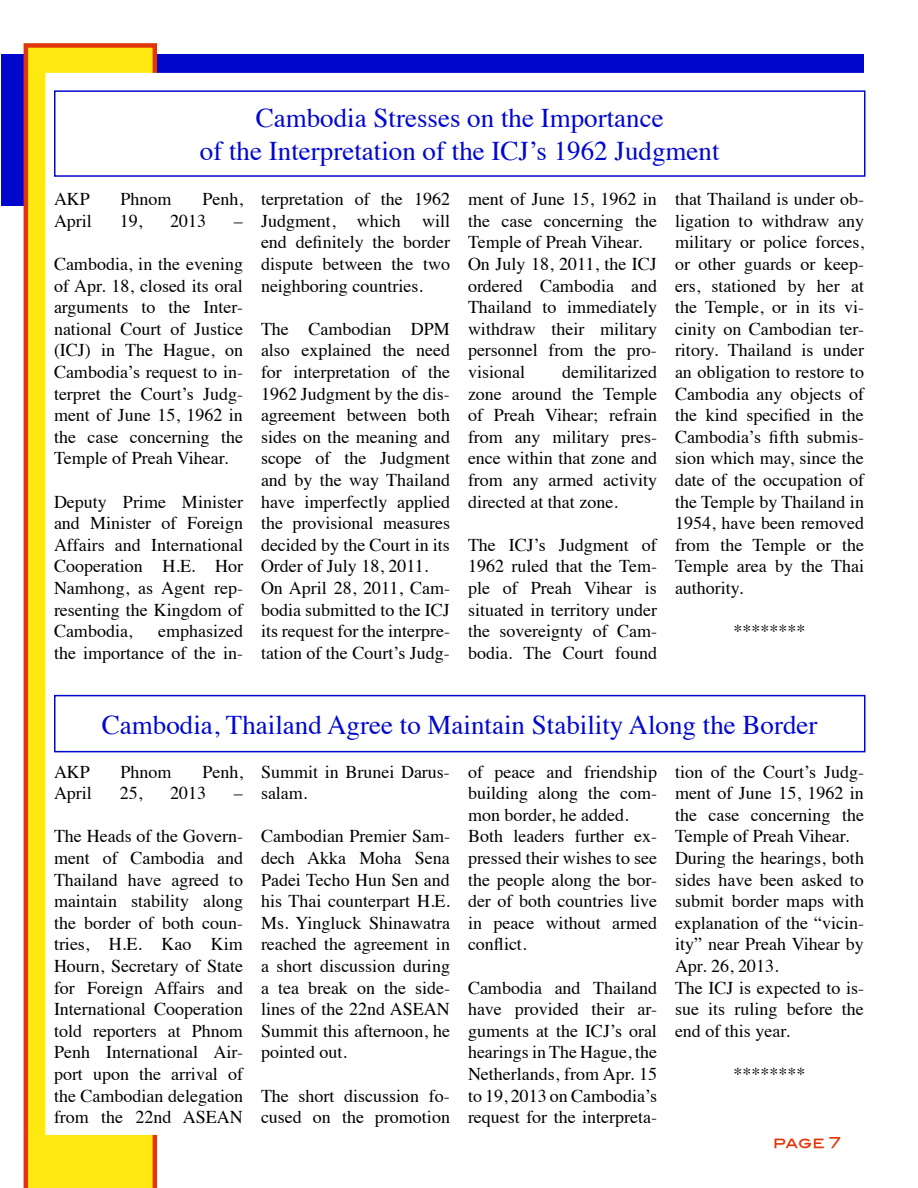
<style>
.page{position:relative;width:918px;height:1188px;background:#fff}
.page>*{position:absolute;margin:0;border:0;box-sizing:border-box;transform-origin:0 0}
.t1{font:27px/32.4px "Times";color:#0008cc;text-align:center}
.t2{font:18px/21.6px "Times";color:#000;text-align:justify}
.t3{font:15px "Blair Md ITCTT Medium";color:#e1350a}
</style>
<div class="page">
<div style="left:1px;top:54px;width:863px;height:152px;background:#0008cc"></div>
<svg style="left:24px;top:43px;width:133px;height:1145px;background:#f9ca0f"></svg>
<div style="left:45px;top:73px;width:831px;height:1062px;background:#fff;border:2px solid #fff"></div>
<div style="left:54px;top:90px;width:812px;height:87px;border:2px solid #0008cc"></div>
<div style="left:54px;top:695px;width:812px;height:57px;border:2px solid #0008cc"></div>
<h1 class="t1" style="left:200px;top:100px;width:521px">Cambodia Stresses on the Importance<br>of the Interpretation of the ICJ’s 1962 Judgment</h1>
<p class="t2" style="left:54px;top:187px;width:37px">AKP</p>
<p class="t2" style="left:120px;top:187px;width:53px">Phnom</p>
<p class="t2" style="left:202px;top:187px;width:42px">Penh,</p>
<p class="t2" style="left:54px;top:208px;width:39px">April</p>
<p class="t2" style="left:120px;top:208px;width:24px">19,</p>
<p class="t2" style="left:170px;top:208px;width:37px">2013</p>
<p class="t2" style="left:234px;top:208px;width:10px">–</p>
<p class="t2" style="left:54px;top:252px;width:191px">Cambodia, in the evening of Apr. 18, closed its oral arguments to the Inter&shy;national Court of Justice (ICJ) in The Hague, on Cambodia’s request to in&shy;terpret the Court’s Judg&shy;ment of June 15, 1962 in the case concerning the Temple of Preah Vihear.</p>
<p class="t2" style="left:54px;top:489px;width:191px">Deputy Prime Minister and Minister of Foreign Affairs and International Cooperation H.E. Hor Namhong, as Agent rep&shy;resenting the Kingdom of Cambodia,</p>
<p class="t2" style="left:54px;top:619px;width:191px;text-align:right">emphasized<br>the importance of the in-</p>
<p class="t2" style="left:261px;top:187px;width:191px">terpretation of the 1962<br>Judgment, which will end definitely the border dispute between the two neighboring countries.</p>
<p class="t2" style="left:261px;top:316px;width:191px;text-align:left">The Cambodian DPM also explained the need for interpretation of the<br>1962 Judgment by the dis&shy;agreement between both sides on the meaning and scope of the Judgment and by the way Thailand have imperfectly applied the provisional measures decided by the Court in its<br>Order of July 18, 2011.<br>On April 28, 2011, Cam&shy;bodia submitted to the ICJ its request for the interpre&shy;tation of the Court’s Judg-</p>
<p class="t2" style="left:468px;top:187px;width:191px;text-align:left">ment of June 15, 1962 in the case concerning the<br>Temple of Preah Vihear.<br>On July 18, 2011, the ICJ ordered Cambodia and<br>Thailand to immediately withdraw their military personnel from the pro&shy;visional</p>
<p class="t2" style="left:468px;top:360px;width:191px;text-indent:94px">demilitarized zone around the Temple of Preah Vihear; refrain from any military pres&shy;ence within that zone and from any armed activity directed at that zone.</p>
<p class="t2" style="left:468px;top:532px;width:191px">The ICJ’s Judgment of 1962 ruled that the Tem&shy;ple of Preah Vihear is situated in territory under the sovereignty of Cam&shy;bodia. The Court found</p>
<p class="t2" style="left:675px;top:187px;width:191px">that Thailand is under ob&shy;ligation to withdraw any military or police forces, or other guards or keep&shy;ers, stationed by her at the Temple, or in its vi&shy;cinity on Cambodian ter&shy;ritory. Thailand is under an obligation to restore to Cambodia any objects of the kind specified in the Cambodia’s fifth submis&shy;sion which may, since the date of the occupation of the Temple by Thailand in 1954, have been removed from the Temple or the Temple area by the Thai authority.</p>
<p class="t2" style="left:734px;top:619px;width:73px">********</p>
<h1 class="t1" style="left:102px;top:706px;width:717px">Cambodia, Thailand Agree to Maintain Stability Along the Border</h1>
<p class="t2" style="left:54px;top:759px;width:37px">AKP</p>
<p class="t2" style="left:120px;top:759px;width:53px">Phnom</p>
<p class="t2" style="left:202px;top:759px;width:42px">Penh,</p>
<p class="t2" style="left:54px;top:781px;width:39px">April</p>
<p class="t2" style="left:120px;top:781px;width:24px">25,</p>
<p class="t2" style="left:170px;top:781px;width:37px">2013</p>
<p class="t2" style="left:234px;top:781px;width:10px">–</p>
<p class="t2" style="left:54px;top:824px;width:191px">The Heads of the Govern&shy;ment of Cambodia and Thailand have agreed to maintain stability along the border of both coun&shy;tries, H.E. Kao Kim Hourn, Secretary of State for Foreign Affairs and International Cooperation told reporters at Phnom Penh International Air&shy;port upon the arrival of the Cambodian delegation from the 22nd ASEAN</p>
<p class="t2" style="left:261px;top:759px;width:190px">Summit in Brunei Darus&shy;salam.</p>
<p class="t2" style="left:261px;top:824px;width:191px">Cambodian Premier Sam&shy;dech Akka Moha Sena Padei Techo Hun Sen and his Thai counterpart H.E.<br>Ms. Yingluck Shinawatra reached the agreement in a short discussion during a tea break on the side&shy;lines of the 22nd ASEAN Summit this afternoon, he pointed out.</p>
<p class="t2" style="left:261px;top:1083px;width:190px">The short discussion fo&shy;cused on the promotion</p>
<p class="t2" style="left:468px;top:759px;width:191px;text-align:left">of peace and friendship building along the com&shy;mon border, he added.<br>Both leaders further ex&shy;pressed their wishes to see the people along the bor&shy;der of both countries live in peace without armed conflict.</p>
<p class="t2" style="left:468px;top:975px;width:191px">Cambodia and Thailand have provided their ar&shy;guments at the ICJ’s oral hearings in The Hague, the Netherlands, from Apr. 15 to 19, 2013 on Cambodia’s request for the interpreta-</p>
<p class="t2" style="left:675px;top:759px;width:191px;text-align:left">tion of the Court’s Judg&shy;ment of June 15, 1962 in the case concerning the<br>Temple of Preah Vihear.<br>During the hearings, both sides have been asked to submit border maps with explanation of the “vicin&shy;ity” near Preah Vihear by<br>Apr. 26, 2013.<br>The ICJ is expected to is&shy;sue its ruling before the end of this year.</p>
<p class="t2" style="left:734px;top:1062px;width:73px">********</p>
<p class="t3" style="left:773px;top:1131px;width:69px">page 7</p>
</div>
